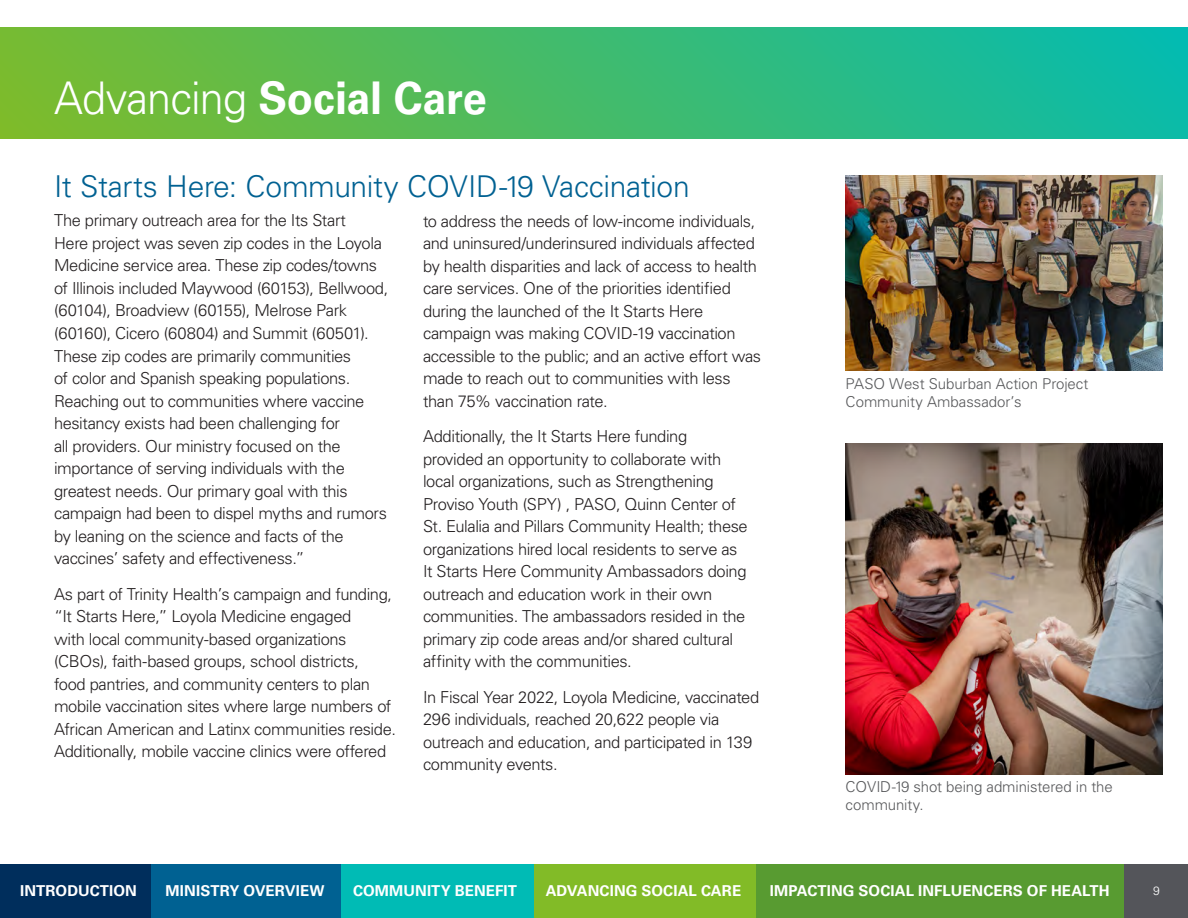
<style>
.page{position:relative;width:1188px;height:918px;background:#fff}
.page>*{position:absolute;margin:0;border:0;box-sizing:border-box;transform-origin:0 0}
.t1{font:700 45px "Univers LT Std";letter-spacing:-.005em;color:#fff;scale:.96 1}
.t2{font:300 30px "Univers LT Std";letter-spacing:-.01em;color:#006192}
.t3{font:300 16.5px/22.5px "Univers LT Std";letter-spacing:-.025em;color:#231f20}
.t4{font:700 15px "Univers LT Std";letter-spacing:.005em;color:#fff}
.t5{font:300 15px/18px "Univers LT Std";letter-spacing:-.005em;color:#57585a}
.t6{font:300 12px "Univers LT Std";color:#fff}
.s1{font-weight:300}
</style>
<div class="page">
<div style="left:756px;top:864px;width:368px;height:54px;background:#589b31"></div>
<div style="left:151px;top:864px;width:599px;height:54px;background:#006192"></div>
<div style="left:534px;top:864px;width:222px;height:54px;background:#82bb27"></div>
<div style="left:341px;top:864px;width:193px;height:54px;background:#00bbb5"></div>
<div style="left:0;top:864px;width:151px;height:54px;background:#002e5c"></div>
<div style="left:1124px;top:864px;width:64px;height:54px;background:#54555a"></div>
<div style="left:0;top:27px;width:1188px;height:112px;background:linear-gradient(to right,#7cbb2c,#07bbad)"></div>
<img style="left:845px;top:443px;width:318px;height:332px">
<img style="left:846px;top:176px;width:317px;height:194px">
<h1 class="t1" style="left:54px;top:71px;width:452px"><span class="s1">Advancing</span> Social Care</h1>
<h2 class="t2" style="left:54px;top:169px;width:637px">It Starts Here: Community COVID-19 Vaccination</h2>
<p class="t3" style="left:54px;top:209px;width:336px">The primary outreach area for the Its Start<br>Here project was seven zip codes in the Loyola Medicine service area. These zip codes/towns of Illinois included Maywood (60153), Bellwood, (60104), Broadview (60155), Melrose Park (60160), Cicero (60804) and Summit (60501).<br>These zip codes are primarily communities<br>of color and Spanish speaking populations.<br>Reaching out to communities where vaccine hesitancy exists had been challenging for<br>all providers. Our ministry focused on the importance of serving individuals with the greatest needs. Our primary goal with this campaign had been to dispel myths and rumors by leaning on the science and facts of the vaccines’ safety and effectiveness.”</p>
<p class="t3" style="left:54px;top:582px;width:343px">As part of Trinity Health’s campaign and funding, “It Starts Here,” Loyola Medicine engaged<br>with local community-based organizations (CBOs), faith-based groups, school districts,<br>food pantries, and community centers to plan mobile vaccination sites where large numbers of African American and Latinx communities reside.<br>Additionally, mobile vaccine clinics were offered</p>
<p class="t3" style="left:423px;top:210px;width:340px">to address the needs of low-income individuals, and uninsured/underinsured individuals affected by health disparities and lack of access to health care services. One of the priorities identified during the launched of the It Starts Here campaign was making COVID-19 vaccination accessible to the public; and an active effort was made to reach out to communities with less than 75% vaccination rate.</p>
<p class="t3" style="left:423px;top:425px;width:326px">Additionally, the It Starts Here funding provided an opportunity to collaborate with local organizations, such as Strengthening Proviso Youth (SPY) , PASO, Quinn Center of St. Eulalia and Pillars Community Health; these organizations hired local residents to serve as It Starts Here Community Ambassadors doing outreach and education work in their own communities. The ambassadors resided in the primary zip code areas and/or shared cultural affinity with the communities.</p>
<p class="t3" style="left:423px;top:686px;width:338px">In Fiscal Year 2022, Loyola Medicine, vaccinated 296 individuals, reached 20,622 people via outreach and education, and participated in 139 community events.</p>
<p class="t5" style="left:846px;top:375px;width:244px">PASO West Suburban Action Project<br>Community Ambassador’s</p>
<p class="t5" style="left:846px;top:777px;width:269px">COVID-19 shot being administered in the community.</p>
<p class="t4" style="left:20px;top:882px;width:118px">INTRODUCTION</p>
<p class="t4" style="left:166px;top:882px;width:160px">MINISTRY OVERVIEW</p>
<p class="t4" style="left:353px;top:882px;width:166px">COMMUNITY BENEFIT</p>
<p class="t4" style="left:546px;top:882px;width:197px">ADVANCING SOCIAL CARE</p>
<p class="t4" style="left:770px;top:882px;width:341px">IMPACTING SOCIAL INFLUENCERS OF HEALTH</p>
<p class="t6" style="left:1153px;top:884px;width:8px">9</p>
</div>
